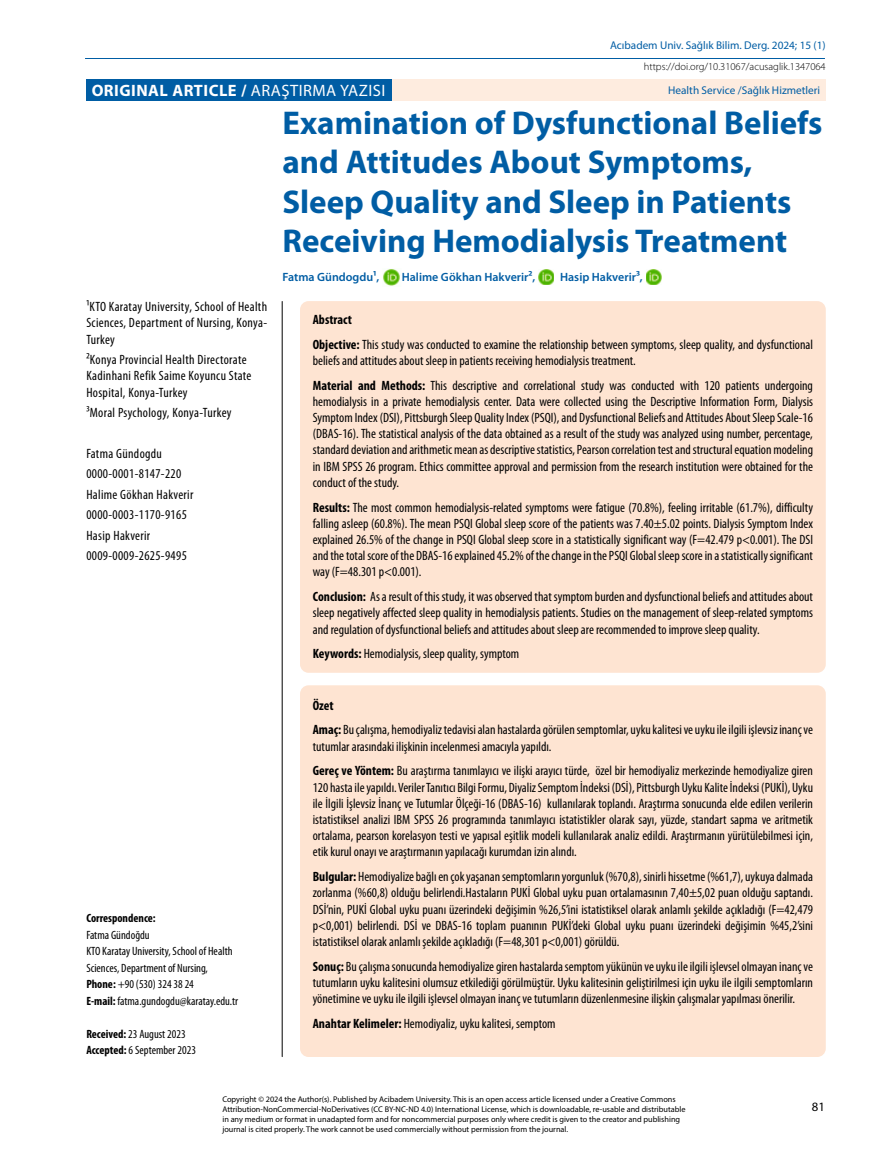
<style>
.page{position:relative;width:893px;height:1170px;background:#fff}
.page>*{position:absolute;margin:0;border:0;box-sizing:border-box;transform-origin:0 0}
.t1{font:700 33px/39.6px "Myriad Pro";color:#005da4}
.t2{font:700 16.5px "Myriad Pro";letter-spacing:.03em;color:#fff}
.t3{font:condensed 13.5px/16.2px "Myriad Pro";color:#000;text-align:justify}
.t4{font:condensed 13.5px/20.4px "Myriad Pro";letter-spacing:.025em;color:#000}
.t5{font:12.75px "Myriad Pro";color:#000}
.t6{font:condensed 12px/16.5px "Myriad Pro";color:#000}
.t7{font:600 12px "Myriad Pro";color:#005da4}
.t8{font:700 condensed 12px "Myriad Pro";color:#000}
.t9{font:11.25px "Myriad Pro";color:#005da4}
.t10{font:300 10.5px "Myriad Pro";color:#000}
.t11{font:8.25px/9.9px "Myriad Pro";color:#000}
.s1{font-weight:400}
.s2{font-weight:700}
</style>
<div class="page">
<hr style="left:85px;top:58px;width:740px;height:1px;background:#005da4">
<div style="left:300px;top:301px;width:526px;height:371px;background:#fee4d2;border-radius:9px"></div>
<div style="left:300px;top:685px;width:526px;height:371px;background:#fee4d2;border-radius:9px"></div>
<hr style="left:282px;top:301px;width:1px;height:755px;background:#000">
<img style="left:383px;top:269px;width:17px;height:17px">
<img style="left:539px;top:270px;width:15px;height:15px">
<img style="left:646px;top:270px;width:15px;height:15px">
<div style="left:391px;top:79px;width:435px;height:21px;background:#feecdf"></div>
<div style="left:86px;top:79px;width:305px;height:21px;background:#005da4"></div>
<p class="t9" style="left:610px;top:38px;width:217px">Acıbadem Univ. Sağlık Bilim. Derg. 2024; 15 (1)</p>
<p class="t10" style="left:644px;top:60px;width:183px">https://doi.org/10.31067/acusaglik.1347064</p>
<p class="t2" style="left:92px;top:79px;width:295px">ORIGINAL ARTICLE / <span class="s1">ARAŞTIRMA YAZISI</span></p>
<p class="t9" style="left:668px;top:83px;width:154px">Health Service /Sağlık Hizmetleri</p>
<p class="t3" style="left:86px;top:298px;width:182px">1KTO Karatay University, School of Health Sciences, Department of Nursing, Konya-Turkey</p>
<p class="t4" style="left:86px;top:351px;width:167px;line-height:16.2px">2Konya Provincial Health Directorate<br>Kadinhani Refik Saime Koyuncu State<br>Hospital, Konya-Turkey</p>
<p class="t4" style="left:86px;top:402px;width:147px">3Moral Psychology, Konya-Turkey</p>
<p class="t4" style="left:86px;top:443px;width:109px">Fatma Gündogdu<br>0000-0001-8147-220<br>Halime Gökhan Hakverir<br>0000-0003-1170-9165<br>Hasip Hakverir<br>0009-0009-2625-9495</p>
<p class="t8" style="left:86px;top:910px;width:71px">Correspondence:</p>
<p class="t6" style="left:86px;top:926px;width:153px">Fatma Gündoğdu<br>KTO Karatay University, School of Health<br>Sciences, Department of Nursing,<br><span class="s2">Phone:</span> +90 (530) 324 38 24<br><span class="s2">E-mail:</span> fatma.gundogdu@karatay.edu.tr</p>
<p class="t6" style="left:86px;top:1025px;width:111px"><span class="s2">Received:</span> 23 August 2023<br><span class="s2">Accepted:</span> 6 September 2023</p>
<h1 class="t1" style="left:283px;top:102px;width:542px">Examination of Dysfunctional Beliefs and Attitudes About Symptoms, Sleep Quality and Sleep in Patients Receiving Hemodialysis Treatment</h1>
<p class="t7" style="left:283px;top:269px;width:98px">Fatma Gündogdu1,</p>
<p class="t7" style="left:402px;top:269px;width:135px">Halime Gökhan Hakverir2,</p>
<p class="t7" style="left:560px;top:269px;width:84px">Hasip Hakverir3,</p>
<p class="t3" style="left:313px;top:307px;width:502px;line-height:24.8px"><span class="s2">Abstract<br>Objective:</span> This study was conducted to examine the relationship between symptoms, sleep quality, and dysfunctional</p>
<p class="t3" style="left:313px;top:348px;width:502px;line-height:24.8px">beliefs and attitudes about sleep in patients receiving hemodialysis treatment.<br><span class="s2">Material and Methods:</span> This descriptive and correlational study was conducted with 120 patients undergoing</p>
<p class="t3" style="left:313px;top:393px;width:502px">hemodialysis in a private hemodialysis center. Data were collected using the Descriptive Information Form, Dialysis Symptom Index (DSI), Pittsburgh Sleep Quality Index (PSQI), and Dysfunctional Beliefs and Attitudes About Sleep Scale-16 (DBAS-16). The statistical analysis of the data obtained as a result of the study was analyzed using number, percentage, standard deviation and arithmetic mean as descriptive statistics, Pearson correlation test and structural equation modeling in IBM SPSS 26 program. Ethics committee approval and permission from the research institution were obtained for the conduct of the study.</p>
<p class="t3" style="left:313px;top:499px;width:502px"><span class="s2">Results:</span> The most common hemodialysis-related symptoms were fatigue (70.8%), feeling irritable (61.7%), difficulty falling asleep (60.8%). The mean PSQI Global sleep score of the patients was 7.40±5.02 points. Dialysis Symptom Index explained 26.5% of the change in PSQI Global sleep score in a statistically significant way (F=42.479 p&lt;0.001). The DSI and the total score of the DBAS-16 explained 45.2% of the change in the PSQI Global sleep score in a statistically significant way (F=48.301 p&lt;0.001).</p>
<p class="t3" style="left:313px;top:588px;width:502px"><span class="s2">Conclusion:</span> As a result of this study, it was observed that symptom burden and dysfunctional beliefs and attitudes about sleep negatively affected sleep quality in hemodialysis patients. Studies on the management of sleep-related symptoms and regulation of dysfunctional beliefs and attitudes about sleep are recommended to improve sleep quality.</p>
<p class="t3" style="left:313px;top:645px;width:208px"><span class="s2">Keywords:</span> Hemodialysis, sleep quality, symptom</p>
<p class="t3" style="left:313px;top:692px;width:502px;line-height:24.8px"><span class="s2">Özet<br>Amaç:</span> Bu çalışma, hemodiyaliz tedavisi alan hastalarda görülen semptomlar, uyku kalitesi ve uyku ile ilgili işlevsiz inanç ve</p>
<p class="t3" style="left:313px;top:733px;width:502px;line-height:24.8px">tutumlar arasındaki ilişkinin incelenmesi amacıyla yapıldı.<br><span class="s2">Gereç ve Yöntem:</span> Bu araştırma tanımlayıcı ve ilişki arayıcı türde, özel bir hemodiyaliz merkezinde hemodiyalize giren</p>
<p class="t3" style="left:313px;top:778px;width:502px">120 hasta ile yapıldı. Veriler Tanıtıcı Bilgi Formu, Diyaliz Semptom İndeksi (DSİ), Pittsburgh Uyku Kalite İndeksi (PUKİ), Uyku ile İlgili İşlevsiz İnanç ve Tutumlar Ölçeği-16 (DBAS-16) kullanılarak toplandı. Araştırma sonucunda elde edilen verilerin istatistiksel analizi IBM SPSS 26 programında tanımlayıcı istatistikler olarak sayı, yüzde, standart sapma ve aritmetik ortalama, pearson korelasyon testi ve yapısal eşitlik modeli kullanılarak analiz edildi. Araştırmanın yürütülebilmesi için, etik kurul onayı ve araştırmanın yapılacağı kurumdan izin alındı.</p>
<p class="t3" style="left:313px;top:868px;width:502px"><span class="s2">Bulgular:</span> Hemodiyalize bağlı en çok yaşanan semptomların yorgunluk (%70,8), sinirli hissetme (%61,7), uykuya dalmada zorlanma (%60,8) olduğu belirlendi.Hastaların PUKİ Global uyku puan ortalamasının 7,40±5,02 puan olduğu saptandı.<br>DSİ’nin, PUKİ Global uyku puanı üzerindeki değişimin %26,5’ini istatistiksel olarak anlamlı şekilde açıkladığı (F=42,479 p&lt;0,001) belirlendi. DSİ ve DBAS-16 toplam puanının PUKİ’deki Global uyku puanı üzerindeki değişimin %45,2’sini istatistiksel olarak anlamlı şekilde açıkladığı (F=48,301 p&lt;0,001) görüldü.</p>
<p class="t3" style="left:313px;top:957px;width:502px"><span class="s2">Sonuç:</span> Bu çalışma sonucunda hemodiyalize giren hastalarda semptom yükünün ve uyku ile ilgili işlevsel olmayan inanç ve tutumların uyku kalitesini olumsuz etkilediği görülmüştür. Uyku kalitesinin geliştirilmesi için uyku ile ilgili semptomların yönetimine ve uyku ile ilgili işlevsel olmayan inanç ve tutumların düzenlenmesine ilişkin çalışmalar yapılması önerilir.</p>
<p class="t3" style="left:313px;top:1014px;width:244px"><span class="s2">Anahtar Kelimeler:</span> Hemodiyaliz, uyku kalitesi, semptom</p>
<p class="t11" style="left:222px;top:1094px;width:465px">Copyright © 2024 the Author(s). Published by Acibadem University. This is an open access article licensed under a Creative Commons Attribution-NonCommercial-NoDerivatives (CC BY-NC-ND 4.0) International License, which is downloadable, re-usable and distributable in any medium or format in unadapted form and for noncommercial purposes only where credit is given to the creator and publishing journal is cited properly. The work cannot be used commercially without permission from the journal.</p>
<p class="t5" style="left:812px;top:1099px;width:15px">81</p>
</div>
